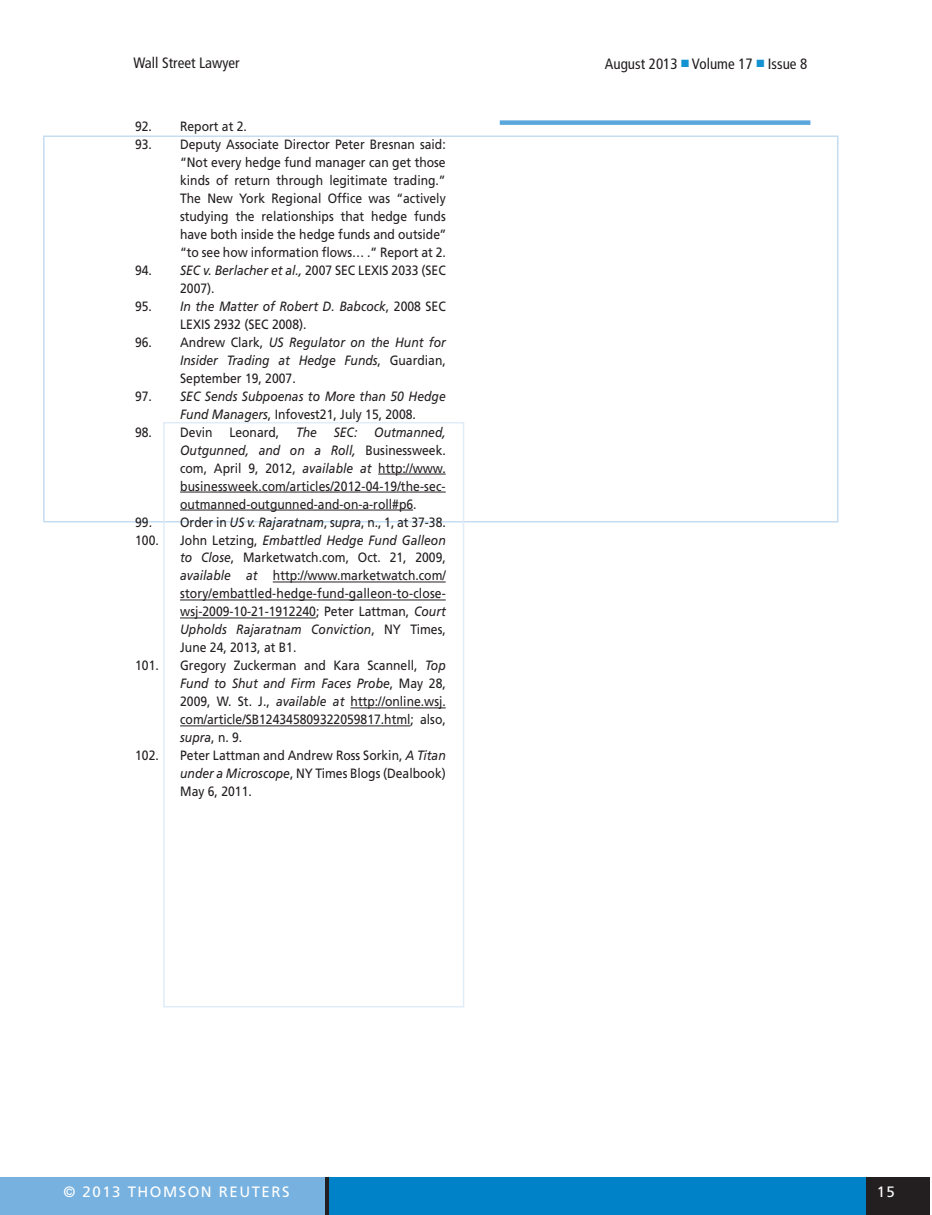
<style>
.page{position:relative;width:932px;height:1215px;background:#fff}
.page>*{position:absolute;margin:0;border:0;box-sizing:border-box;transform-origin:0 0}
.t1{font:condensed 15px "Frutiger";color:#231f20}
.t2{font:15px "Frutiger";letter-spacing:.1em;color:#fff}
.t3{font:13.5px/18px "Frutiger";color:#231f20;text-align:justify;scale:.9 1}
.t4{font:italic 13.5px/18px "Frutiger";color:#231f20;text-align:justify;scale:.9 1}
.s1{color:#1592d1}
.s2{font-style:italic}
.s3{font-style:normal}
</style>
<div class="page">
<div style="left:271px;top:1178px;width:659px;height:37px;background:#0082c8"></div>
<div style="left:0;top:1178px;width:326px;height:37px;background:#76b1df"></div>
<hr style="left:325px;top:1178px;width:4px;height:37px;background:#231f20">
<div style="left:866px;top:1178px;width:64px;height:37px;background:#231f20"></div>
<div style="left:43px;top:136px;width:795px;height:387px;border:2px solid #c5dcf1"></div>
<div style="left:163px;top:422px;width:301px;height:585px;border:2px solid #e0ecf7"></div>
<hr style="left:378px;top:474px;width:68px;height:1px;background:#231f20">
<hr style="left:180px;top:492px;width:266px;height:1px;background:#231f20">
<hr style="left:180px;top:510px;width:233px;height:1px;background:#231f20">
<hr style="left:273px;top:582px;width:173px;height:1px;background:#231f20">
<hr style="left:180px;top:600px;width:266px;height:1px;background:#231f20">
<hr style="left:180px;top:618px;width:136px;height:1px;background:#231f20">
<hr style="left:350px;top:708px;width:96px;height:1px;background:#231f20">
<hr style="left:180px;top:726px;width:230px;height:1px;background:#231f20">
<div style="left:500px;top:120px;width:310px;height:5px;background:#5ba6da"></div>
<p class="t1" style="left:134px;top:54px;width:108px">Wall Street Lawyer</p>
<p class="t1" style="left:605px;top:55px;width:204px">August 2013 <span class="s1">■</span> Volume 17 <span class="s1">■</span> Issue 8</p>
<p class="t3" style="left:135px;top:117px;width:126px">92. Report at 2.</p>
<p class="t3" style="left:180px;top:135px;width:297px;text-indent:-45px">93. Deputy Associate Director Peter Bresnan said: “Not every hedge fund manager can get those kinds of return through legitimate trading.” The New York Regional Office was “actively studying the relationships that hedge funds have both inside the hedge funds and outside’’ “to see how information flows… .” Report at 2.</p>
<p class="t3" style="left:180px;top:261px;width:297px;text-indent:-45px">94. <span class="s2">SEC v. Berlacher et al.,</span> 2007 SE C LEXIS 2033 (SE C<br>2007).</p>
<p class="t3" style="left:180px;top:297px;width:297px;text-indent:-45px">95. <span class="s2">In the Matter of Robert D. Babcock</span>, 2008 SE C<br>LEXIS 2932 (SEC 2008).</p>
<p class="t4" style="left:180px;top:333px;width:297px;text-indent:-45px"><span class="s3">96. Andrew Clark,</span> US Regulator on the Hunt for Insider Trading at Hedge Funds<span class="s3">, Guardian, September 19, 2007.</span></p>
<p class="t4" style="left:180px;top:387px;width:296px;text-indent:-45px"><span class="s3">97.</span> SEC Sends Subpoenas to More than 50 Hedge<br>Fund Managers<span class="s3">, Infovest21, July 15, 2008.</span></p>
<p class="t3" style="left:180px;top:423px;width:297px;text-indent:-45px">98. Devin Leonard, <span class="s2">The SEC: Outmanned, Outgunned, and on a Roll,</span> Businessweek. com, April 9, 2012, <span class="s2">available at</span> http://www. businessweek.com/articles/2012-04-19/the-sec&shy;outmanned-outgunned-and-on-a-roll#p6.</p>
<p class="t3" style="left:135px;top:513px;width:347px">99. Order in <span class="s2">US v. Rajaratnam</span>, s<span class="s2">upra</span>, n., 1, at 37-38.<br>100.</p>
<p class="t3" style="left:180px;top:531px;width:297px">John Letzing, <span class="s2">Embattled Hedge Fund Galleon to Close</span>, M arketwatch.com, Oct. 21, 2009, <span class="s2">available at</span> http://www.marketwatch.com/ story/embattled-hedge-fund-galleon-to-close&shy;wsj-2009-10-21-1912240; Peter Lattman, <span class="s2">Court Upholds Rajaratnam Conviction</span>, NY Times, June 24, 2013, at B1.</p>
<p class="t3" style="left:135px;top:657px;width:28px">101.</p>
<p class="t3" style="left:180px;top:657px;width:297px">Gregory Zuckerman and Kara Scannell, <span class="s2">Top Fund to Shut and Firm Faces Probe</span>, M ay 28, 2009, W. St. J., <span class="s2">available at</span> http://online.wsj. com/article/SB124345809322059817.html; also, <span class="s2">supra</span>, n. 9.</p>
<p class="t3" style="left:135px;top:747px;width:28px">102.</p>
<p class="t3" style="left:180px;top:747px;width:297px">Peter Lattman and Andrew Ross Sorkin, <span class="s2">A Titan under a Microscope</span>, NY Times Blogs (Dealbook)<br>May 6, 2011.</p>
<p class="t2" style="left:63px;top:1183px;width:228px">© 2013 Thomson Reuters</p>
<p class="t2" style="left:876px;top:1183px;width:20px">15</p>
</div>
